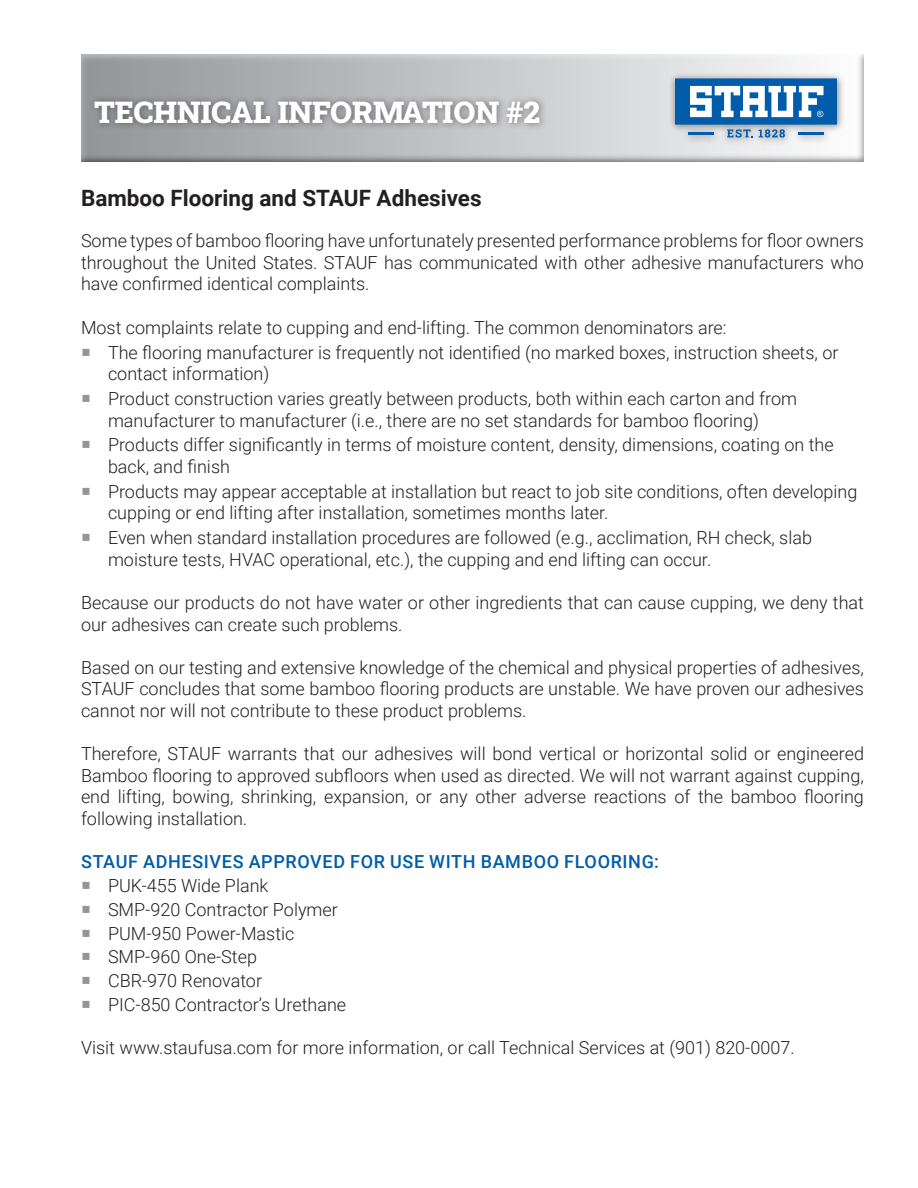
<style>
.page{position:relative;width:918px;height:1188px;background:#fff}
.page>*{position:absolute;margin:0;border:0;box-sizing:border-box;transform-origin:0 0}
.t1{font:30px "Roboto Slab";color:#fff}
.t2{font:700 22.5px "Roboto";color:#231f20}
.t3{font:300 18px/21.6px "Roboto";color:#231f20}
.t4{font:500 18px "Roboto";letter-spacing:.035em;color:#015dab}
</style>
<div class="page">
<div style="left:80px;top:54px;width:785px;height:110px;background:#231f20;opacity:.75"></div>
<div style="left:88px;top:94px;width:460px;height:37px;background:#231f20;opacity:.5"></div>
<div style="left:668px;top:71px;width:178px;height:75px;background:#231f20;opacity:.5"></div>
<svg style="left:675px;top:78px;width:162px;height:60px"></svg>
<p class="t1" style="left:94px;top:91px;width:447px">TECHNICAL INFORMATION #2</p>
<p class="t2" style="left:81px;top:182px;width:402px">Bamboo Flooring and STAUF Adhesives</p>
<p class="t3" style="left:81px;top:229px;width:784px;text-align:justify">Some types of bamboo flooring have unfortunately presented performance problems for floor owners throughout the United States. STAUF has communicated with other adhesive manufacturers who have confirmed identical complaints.</p>
<p class="t3" style="left:81px;top:316px;width:647px">Most complaints relate to cupping and end-lifting. The common denominators are:</p>
<p class="t3" style="left:108px;top:341px;width:732px">The flooring manufacturer is frequently not identified (no marked boxes, instruction sheets, or contact information)</p>
<p class="t3" style="left:108px;top:387px;width:691px">Product construction varies greatly between products, both within each carton and from manufacturer to manufacturer (i.e., there are no set standards for bamboo flooring)</p>
<p class="t3" style="left:108px;top:434px;width:727px">Products differ significantly in terms of moisture content, density, dimensions, coating on the back, and finish</p>
<p class="t3" style="left:108px;top:480px;width:751px">Products may appear acceptable at installation but react to job site conditions, often developing cupping or end lifting after installation, sometimes months later.</p>
<p class="t3" style="left:108px;top:526px;width:706px">Even when standard installation procedures are followed (e.g., acclimation, RH check, slab moisture tests, HVAC operational, etc.), the cupping and end lifting can occur.</p>
<p class="t3" style="left:81px;top:591px;width:784px">Because our products do not have water or other ingredients that can cause cupping, we deny that our adhesives can create such problems.</p>
<p class="t3" style="left:81px;top:656px;width:784px;text-align:justify">Based on our testing and extensive knowledge of the chemical and physical properties of adhesives, STAUF concludes that some bamboo flooring products are unstable. We have proven our adhesives cannot nor will not contribute to these product problems.</p>
<p class="t3" style="left:81px;top:742px;width:785px;text-align:justify">Therefore, STAUF warrants that our adhesives will bond vertical or horizontal solid or engineered Bamboo flooring to approved subfloors when used as directed. We will not warrant against cupping, end lifting, bowing, shrinking, expansion, or any other adverse reactions of the bamboo flooring following installation.</p>
<p class="t4" style="left:81px;top:849px;width:579px">STAUF ADHESIVES APPROVED FOR USE WITH BAMBOO FLOORING:</p>
<p class="t3" style="left:108px;top:874px;width:162px">PUK-455 Wide Plank</p>
<p class="t3" style="left:108px;top:898px;width:231px">SMP-920 Contractor Polymer</p>
<p class="t3" style="left:108px;top:922px;width:188px">PUM-950 Power-Mastic</p>
<p class="t3" style="left:108px;top:945px;width:150px">SMP-960 One-Step</p>
<p class="t3" style="left:108px;top:969px;width:156px">CBR-970 Renovator</p>
<p class="t3" style="left:108px;top:993px;width:240px">PIC-850 Contractor’s Urethane</p>
<p class="t3" style="left:81px;top:1036px;width:715px">Visit www.staufusa.com for more information, or call Technical Services at (901) 820-0007.</p>
</div>
